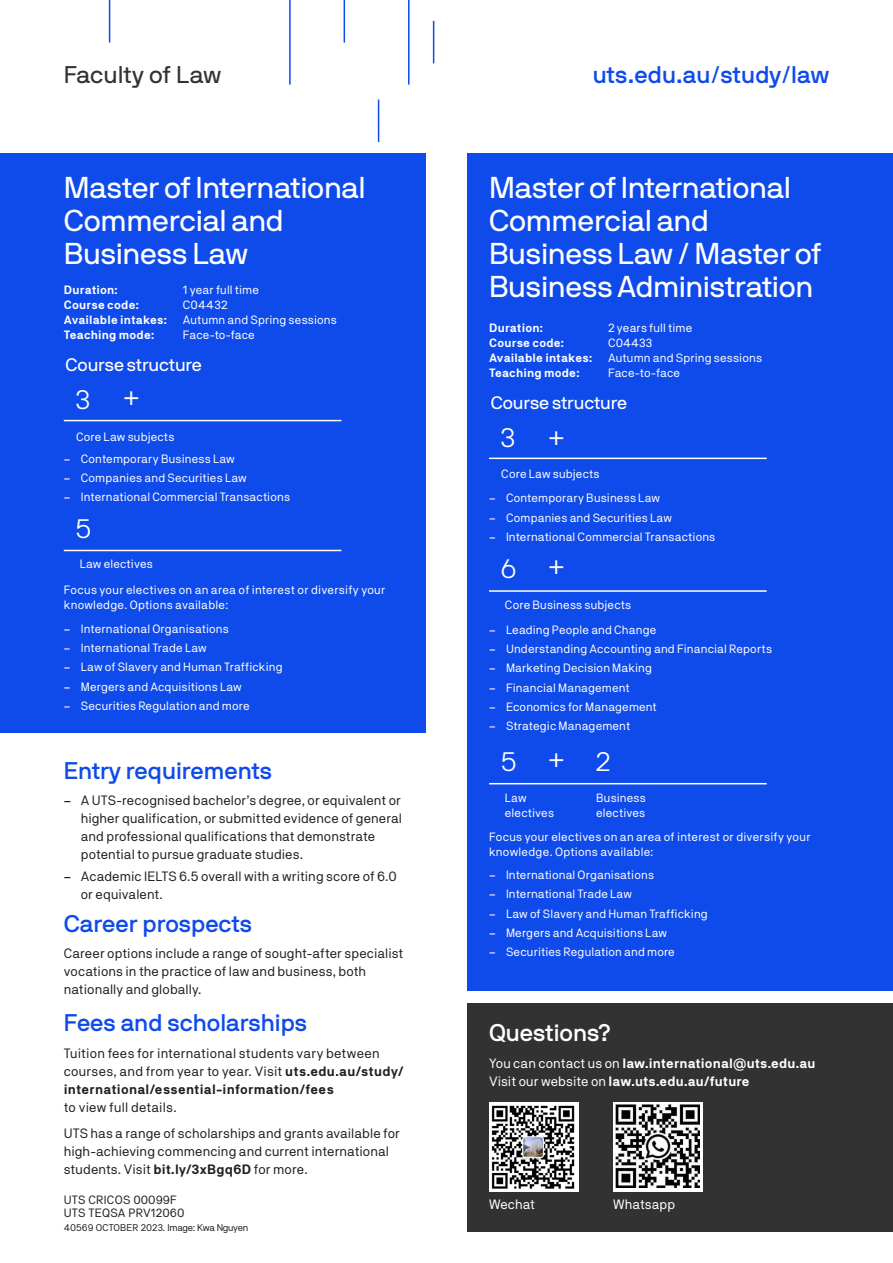
<style>
.page{position:relative;width:893px;height:1263px;background:#fff}
.page>*{position:absolute;margin:0;border:0;box-sizing:border-box;transform-origin:0 0}
.Course_table_heading{font:30px/33px "NB International Pro";letter-spacing:-.01em;color:#fff}
.Course_Table_-_CP{font:300 27px "NB International Pro";color:#fff}
.Sub_Heading{font:500 24px "NB International Pro";color:#0f4beb}
.Sub_Heading_2_-_Blue{font:500 24px "NB International Pro";letter-spacing:.005em;color:#0f4beb}
.t1{font:24px "NB International Pro";letter-spacing:.005em;color:#323232}
.Header_website{font:500 24px "NB International Pro";color:#fff}
.Course_table_subheading{font:18px "NB International Pro";letter-spacing:-.005em;color:#fff}
.Body_Text{font:13.5px/18px "NB Akademie";letter-spacing:.005em;color:#231f20}
.Body_Text-2{font:700 13.5px "NB Akademie";letter-spacing:.01em;color:#fff}
.Course_Table_Body_Text{font:13.5px "NB Akademie";letter-spacing:.005em;color:#fff}
.Course_Table_Body_Text-2{font:12px/15px "NB Akademie";letter-spacing:.01em;color:#fff}
.Course_Table_Body_Text-3{font:700 12px "NB Akademie";letter-spacing:.015em;color:#fff}
.Cricos_code_-_7pt{font:12px "NB Akademie";letter-spacing:.005em;color:#231f20}
.Cricos_code_-_7pt-2{font:9.75px "NB Akademie";letter-spacing:-.025em;color:#231f20}
.s1{font-family:"NB International Pro"}
.s2{font-weight:700}
.s3{font-weight:400}
</style>
<div class="page">
<div style="left:0;top:153px;width:425px;height:580px;background:#0f4beb"></div>
<div style="left:468px;top:153px;width:425px;height:838px;background:#0f4beb"></div>
<div style="left:468px;top:1003px;width:425px;height:229px;background:#323232"></div>
<hr style="left:408px;top:0;width:1px;height:85px;background:#0f4beb">
<hr style="left:289px;top:0;width:2px;height:85px;background:#0f4beb">
<hr style="left:344px;top:0;width:1px;height:43px;background:#0f4beb">
<hr style="left:109px;top:0;width:1px;height:43px;background:#0f4beb">
<hr style="left:378px;top:99px;width:1px;height:43px;background:#0f4beb">
<hr style="left:433px;top:21px;width:1px;height:42px;background:#0f4beb">
<hr style="left:64px;top:420px;width:277px;height:1px;background:#fff">
<hr style="left:64px;top:550px;width:277px;height:1px;background:#fff">
<svg style="left:613px;top:1102px;width:89px;height:89px"></svg>
<img style="left:616px;top:1104px;width:83px;height:84px">
<div style="left:489px;top:1102px;width:89px;height:89px;background:#fff"></div>
<img style="left:491px;top:1105px;width:84px;height:83px">
<hr style="left:489px;top:458px;width:278px;height:1px;background:#fff">
<hr style="left:489px;top:590px;width:278px;height:2px;background:#fff">
<hr style="left:489px;top:783px;width:278px;height:1px;background:#fff">
<p class="t1" style="left:64px;top:61px;width:159px">Faculty of Law</p>
<p class="Course_table_heading" style="left:64px;top:171px;width:303px">Master of International<br>Commercial and<br>Business Law</p>
<p class="Course_Table_Body_Text-3" style="left:64px;top:282px;width:55px">Duration:</p>
<p class="Course_Table_Body_Text-2" style="left:183px;top:282px;width:78px">1 year full time</p>
<p class="Course_Table_Body_Text-3" style="left:64px;top:297px;width:77px">Course code:</p>
<p class="Course_Table_Body_Text-2" style="left:183px;top:297px;width:46px">C04432</p>
<p class="Course_Table_Body_Text-3" style="left:64px;top:312px;width:105px">Available intakes:</p>
<p class="Course_Table_Body_Text-2" style="left:183px;top:312px;width:155px">Autumn and Spring sessions</p>
<p class="Course_Table_Body_Text-3" style="left:64px;top:327px;width:92px">Teaching mode:</p>
<p class="Course_Table_Body_Text-2" style="left:183px;top:327px;width:74px">Face-to-face</p>
<p class="Course_table_subheading" style="left:65px;top:354px;width:138px">Course structure</p>
<p class="Course_Table_-_CP" style="left:76px;top:384px;width:15px">3</p>
<p class="Course_Table_-_CP" style="left:123px;top:380px;width:18px">+</p>
<p class="Course_Table_Body_Text-2" style="left:76px;top:429px;width:100px">Core Law subjects</p>
<p class="Course_Table_Body_Text-2" style="left:64px;top:451px;width:173px"><span class="s1">–</span> Contemporary Business Law</p>
<p class="Course_Table_Body_Text-2" style="left:64px;top:470px;width:184px"><span class="s1">–</span> Companies and Securities Law</p>
<p class="Course_Table_Body_Text-2" style="left:64px;top:489px;width:228px"><span class="s1">–</span> International Commercial Transactions</p>
<p class="Course_Table_-_CP" style="left:76px;top:512px;width:17px">5</p>
<p class="Course_Table_Body_Text-2" style="left:80px;top:556px;width:75px">Law electives</p>
<p class="Course_Table_Body_Text-2" style="left:64px;top:582px;width:323px">Focus your electives on an area of interest or diversify your knowledge. Options available:</p>
<p class="Course_Table_Body_Text-2" style="left:64px;top:621px;width:167px"><span class="s1">–</span> International Organisations</p>
<p class="Course_Table_Body_Text-2" style="left:64px;top:640px;width:144px"><span class="s1">–</span> International Trade Law</p>
<p class="Course_Table_Body_Text-2" style="left:64px;top:659px;width:220px"><span class="s1">–</span> Law of Slavery and Human Trafficking</p>
<p class="Course_Table_Body_Text-2" style="left:64px;top:679px;width:180px"><span class="s1">–</span> Mergers and Acquisitions Law</p>
<p class="Course_Table_Body_Text-2" style="left:64px;top:698px;width:187px"><span class="s1">–</span> Securities Regulation and more</p>
<p class="Sub_Heading" style="left:64px;top:757px;width:210px">Entry requirements</p>
<p class="Body_Text" style="left:81px;top:791px;width:323px;text-indent:-17px"><span class="s1">–</span> A UTS-recognised bachelor’s degree, or equivalent or higher qualification, or submitted evidence of general and professional qualifications that demonstrate potential to pursue graduate studies.</p>
<p class="Body_Text" style="left:81px;top:867px;width:317px;text-indent:-17px"><span class="s1">–</span> Academic IELTS 6.5 overall with a writing score of 6.0 or equivalent.</p>
<p class="Sub_Heading" style="left:64px;top:910px;width:190px">Career prospects</p>
<p class="Body_Text" style="left:64px;top:944px;width:341px">Career options include a range of sought-after specialist vocations in the practice of law and business, both nationally and globally.</p>
<p class="Sub_Heading" style="left:64px;top:1009px;width:245px">Fees and scholarships</p>
<p class="Body_Text" style="left:64px;top:1044px;width:341px">Tuition fees for international students vary between courses, and from year to year. Visit <span class="s2">uts.edu.au/study/ international/essential-information/fees<br></span>to view full details.</p>
<p class="Body_Text" style="left:64px;top:1124px;width:338px">UTS has a range of scholarships and grants available for high-achieving commencing and current international students. Visit <span class="s2">bit.ly/3xBgq6D</span> for more.</p>
<p class="Cricos_code_-_7pt" style="left:64px;top:1193px;width:115px">UTS CRICOS 00099F</p>
<p class="Cricos_code_-_7pt" style="left:64px;top:1205px;width:122px">UTS TEQSA PRV12060</p>
<p class="Cricos_code_-_7pt-2" style="left:64px;top:1222px;width:186px">40569 OCTOBER 2023. Image: Kwa Nguyen</p>
<p class="Sub_Heading_2_-_Blue" style="left:593px;top:61px;width:238px">uts.edu.au/study/law</p>
<p class="Course_table_heading" style="left:489px;top:171px;width:334px">Master of International<br>Commercial and<br>Business Law / Master of<br>Business Administration</p>
<p class="Course_Table_Body_Text-3" style="left:489px;top:320px;width:55px">Duration:</p>
<p class="Course_Table_Body_Text-2" style="left:608px;top:320px;width:86px">2 years full time</p>
<p class="Course_Table_Body_Text-3" style="left:489px;top:335px;width:77px">Course code:</p>
<p class="Course_Table_Body_Text-2" style="left:608px;top:335px;width:46px">C04433</p>
<p class="Course_Table_Body_Text-3" style="left:489px;top:350px;width:105px">Available intakes:</p>
<p class="Course_Table_Body_Text-2" style="left:608px;top:350px;width:155px">Autumn and Spring sessions</p>
<p class="Course_Table_Body_Text-3" style="left:489px;top:365px;width:92px">Teaching mode:</p>
<p class="Course_Table_Body_Text-2" style="left:608px;top:365px;width:74px">Face-to-face</p>
<p class="Course_table_subheading" style="left:491px;top:392px;width:138px">Course structure</p>
<p class="Course_Table_-_CP" style="left:501px;top:422px;width:15px">3</p>
<p class="Course_Table_-_CP" style="left:548px;top:420px;width:18px">+</p>
<p class="Course_Table_Body_Text-2" style="left:501px;top:466px;width:100px">Core Law subjects</p>
<p class="Course_Table_Body_Text-2" style="left:489px;top:490px;width:173px"><span class="s1">–</span> Contemporary Business Law</p>
<p class="Course_Table_Body_Text-2" style="left:489px;top:510px;width:184px"><span class="s1">–</span> Companies and Securities Law</p>
<p class="Course_Table_Body_Text-2" style="left:489px;top:529px;width:228px"><span class="s1">–</span> International Commercial Transactions</p>
<p class="Course_Table_-_CP" style="left:501px;top:553px;width:17px">6</p>
<p class="Course_Table_-_CP" style="left:548px;top:549px;width:18px">+</p>
<p class="Course_Table_Body_Text-2" style="left:505px;top:597px;width:128px">Core Business subjects</p>
<p class="Course_Table_Body_Text-2" style="left:489px;top:622px;width:169px"><span class="s1">–</span> Leading People and Change</p>
<p class="Course_Table_Body_Text-2" style="left:489px;top:641px;width:285px"><span class="s1">–</span> Understanding Accounting and Financial Reports</p>
<p class="Course_Table_Body_Text-2" style="left:489px;top:660px;width:165px"><span class="s1">–</span> Marketing Decision Making</p>
<p class="Course_Table_Body_Text-2" style="left:489px;top:680px;width:142px"><span class="s1">–</span> Financial Management</p>
<p class="Course_Table_Body_Text-2" style="left:489px;top:699px;width:169px"><span class="s1">–</span> Economics for Management</p>
<p class="Course_Table_Body_Text-2" style="left:489px;top:718px;width:143px"><span class="s1">–</span> Strategic Management</p>
<p class="Course_Table_-_CP" style="left:501px;top:746px;width:17px">5</p>
<p class="Course_Table_-_CP" style="left:548px;top:741px;width:18px">+</p>
<p class="Course_Table_-_CP" style="left:596px;top:746px;width:16px">2</p>
<p class="Course_Table_Body_Text-2" style="left:505px;top:790px;width:51px">Law electives</p>
<p class="Course_Table_Body_Text-2" style="left:596px;top:790px;width:51px">Business electives</p>
<p class="Course_Table_Body_Text-2" style="left:489px;top:829px;width:323px">Focus your electives on an area of interest or diversify your knowledge. Options available:</p>
<p class="Course_Table_Body_Text-2" style="left:489px;top:867px;width:167px"><span class="s1">–</span> International Organisations</p>
<p class="Course_Table_Body_Text-2" style="left:489px;top:886px;width:144px"><span class="s1">–</span> International Trade Law</p>
<p class="Course_Table_Body_Text-2" style="left:489px;top:906px;width:220px"><span class="s1">–</span> Law of Slavery and Human Trafficking</p>
<p class="Course_Table_Body_Text-2" style="left:489px;top:925px;width:180px"><span class="s1">–</span> Mergers and Acquisitions Law</p>
<p class="Course_Table_Body_Text-2" style="left:489px;top:944px;width:187px"><span class="s1">–</span> Securities Regulation and more</p>
<p class="Header_website" style="left:489px;top:1019px;width:123px">Questions?</p>
<p class="Body_Text-2" style="left:489px;top:1055px;width:328px"><span class="s3">You can contact us on</span> law.international@uts.edu.au</p>
<p class="Body_Text-2" style="left:489px;top:1073px;width:262px"><span class="s3">Visit our website on</span> law.uts.edu.au/future</p>
<p class="Course_Table_Body_Text" style="left:489px;top:1196px;width:48px">Wechat</p>
<p class="Course_Table_Body_Text" style="left:613px;top:1196px;width:64px">Whatsapp</p>
</div>
